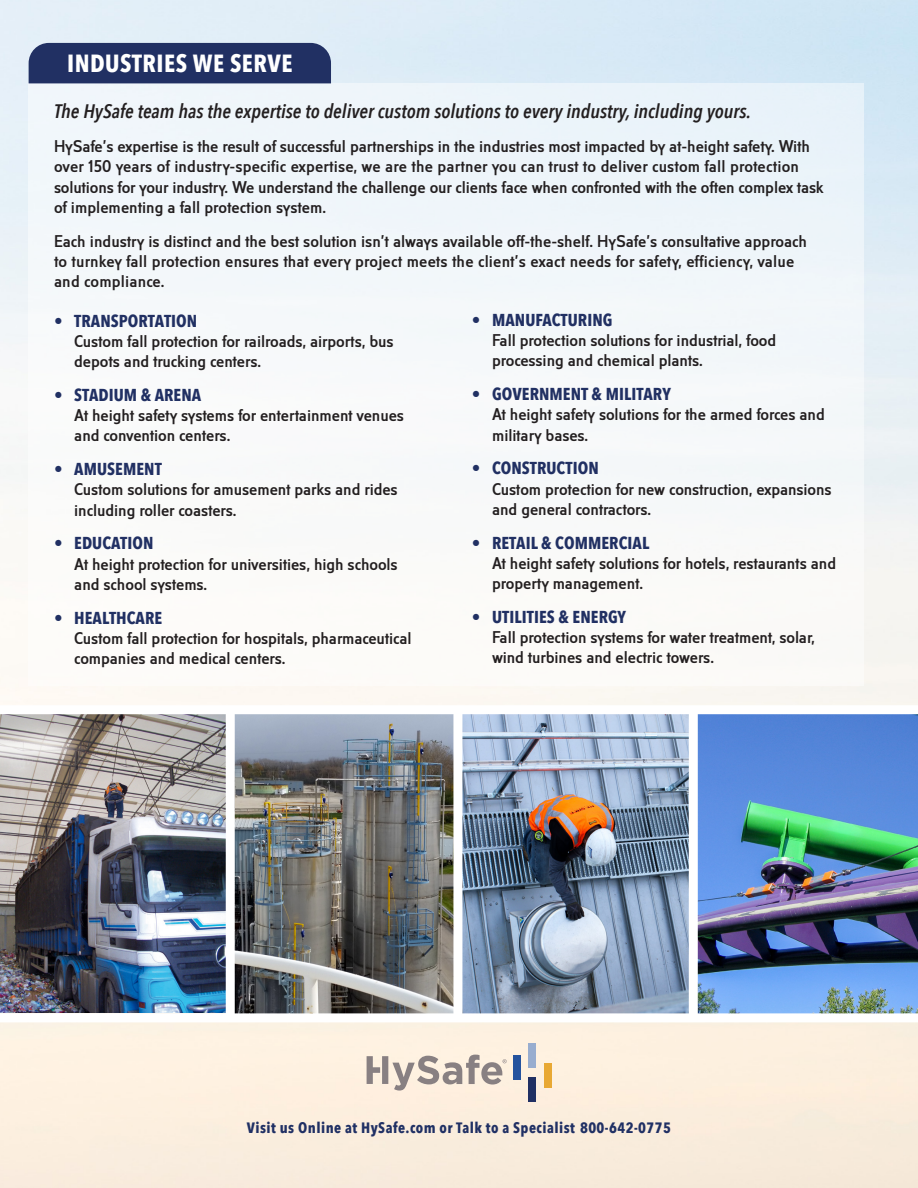
<style>
.page{position:relative;width:918px;height:1188px;background:#fff}
.page>*{position:absolute;margin:0;border:0;box-sizing:border-box;transform-origin:0 0}
.t1{font:700 24.75px "Avenir Next Condensed";letter-spacing:.02em;color:#fff}
.t2{font:italic 600 19.5px "Avenir Next Condensed";color:#231f20}
.t3{font:700 17.25px "Avenir Next Condensed";letter-spacing:.005em;color:#213063}
.Hysafe_sub_line{font:16.5px/20.2px "Cst Berlin West Original";letter-spacing:-.005em;color:#231f20}
.t4{font:700 15px "Avenir Next Condensed";letter-spacing:.03em;color:#203064}
</style>
<div class="page">
<img style="left:0;top:0;width:918px;height:1188px">
<div style="left:28px;top:83px;width:836px;height:603px;background:#f5f8fa"></div>
<div style="left:29px;top:43px;width:302px;height:40px;background:#213063"></div>
<img style="left:698px;top:714px;width:220px;height:299px">
<img style="left:0;top:714px;width:226px;height:299px">
<img style="left:235px;top:714px;width:218px;height:299px">
<img style="left:462px;top:714px;width:226px;height:299px">
<div style="left:513px;top:1055px;width:8px;height:25px;background:#25539e"></div>
<div style="left:529px;top:1043px;width:7px;height:25px;background:#98adcf"></div>
<div style="left:529px;top:1077px;width:7px;height:25px;background:#203063"></div>
<div style="left:544px;top:1063px;width:7px;height:25px;background:#e8a833"></div>
<svg style="left:367px;top:1055px;width:140px;height:36px;background:#d2c7bd"></svg>
<div style="left:0;top:1013px;width:918px;height:9px;background:#fff"></div>
<div style="left:0;top:705px;width:918px;height:9px;background:#fff"></div>
<div style="left:226px;top:710px;width:9px;height:308px;background:#fff"></div>
<div style="left:453px;top:710px;width:9px;height:308px;background:#fff"></div>
<div style="left:689px;top:710px;width:9px;height:308px;background:#fff"></div>
<p class="t1" style="left:67px;top:48px;width:227px">INDUSTRIES WE SERVE</p>
<p class="t2" style="left:54px;top:100px;width:699px">The HySafe team has the expertise to deliver custom solutions to every industry, including yours.</p>
<p class="Hysafe_sub_line" style="left:54px;top:136px;width:771px">HySafe’s expertise is the result of successful partnerships in the industries most impacted by at-height safety. With over 150 years of industry-specific expertise, we are the partner you can trust to deliver custom fall protection solutions for your industry. We understand the challenge our clients face when confronted with the often complex task of implementing a fall protection system.</p>
<p class="Hysafe_sub_line" style="left:54px;top:231px;width:755px">Each industry is distinct and the best solution isn’t always available off-the-shelf. HySafe’s consultative approach to turnkey fall protection ensures that every project meets the client’s exact needs for safety, efficiency, value and compliance.</p>
<p class="t3" style="left:54px;top:310px;width:145px">• TRANSPORTATION</p>
<p class="Hysafe_sub_line" style="left:74px;top:331px;width:321px">Custom fall protection for railroads, airports, bus depots and trucking centers.</p>
<p class="t3" style="left:54px;top:384px;width:149px">• STADIUM &amp; ARENA</p>
<p class="Hysafe_sub_line" style="left:74px;top:405px;width:331px">At height safety systems for entertainment venues and convention centers.</p>
<p class="t3" style="left:54px;top:458px;width:109px">• AMUSEMENT</p>
<p class="Hysafe_sub_line" style="left:74px;top:480px;width:325px">Custom solutions for amusement parks and rides including roller coasters.</p>
<p class="t3" style="left:54px;top:533px;width:101px">• EDUCATION</p>
<p class="Hysafe_sub_line" style="left:74px;top:554px;width:325px">At height protection for universities, high schools and school systems.</p>
<p class="t3" style="left:54px;top:607px;width:110px">• HEALTHCARE</p>
<p class="Hysafe_sub_line" style="left:74px;top:628px;width:339px">Custom fall protection for hospitals, pharmaceutical companies and medical centers.</p>
<p class="t3" style="left:472px;top:309px;width:142px">• MANUFACTURING</p>
<p class="Hysafe_sub_line" style="left:492px;top:330px;width:286px">Fall protection solutions for industrial, food processing and chemical plants.</p>
<p class="t3" style="left:472px;top:383px;width:201px">• GOVERNMENT &amp; MILITARY</p>
<p class="Hysafe_sub_line" style="left:492px;top:405px;width:334px">At height safety solutions for the armed forces and military bases.</p>
<p class="t3" style="left:472px;top:458px;width:128px">• CONSTRUCTION</p>
<p class="Hysafe_sub_line" style="left:492px;top:479px;width:341px">Custom protection for new construction, expansions and general contractors.</p>
<p class="t3" style="left:472px;top:532px;width:179px">• RETAIL &amp; COMMERCIAL</p>
<p class="Hysafe_sub_line" style="left:492px;top:553px;width:346px">At height safety solutions for hotels, restaurants and property management.</p>
<p class="t3" style="left:472px;top:606px;width:156px">• UTILITIES &amp; ENERGY</p>
<p class="Hysafe_sub_line" style="left:492px;top:627px;width:324px">Fall protection systems for water treatment, solar, wind turbines and electric towers.</p>
<p class="t4" style="left:247px;top:1119px;width:426px">Visit us Online at HySafe.com or Talk to a Specialist 800-642-0775</p>
</div>
